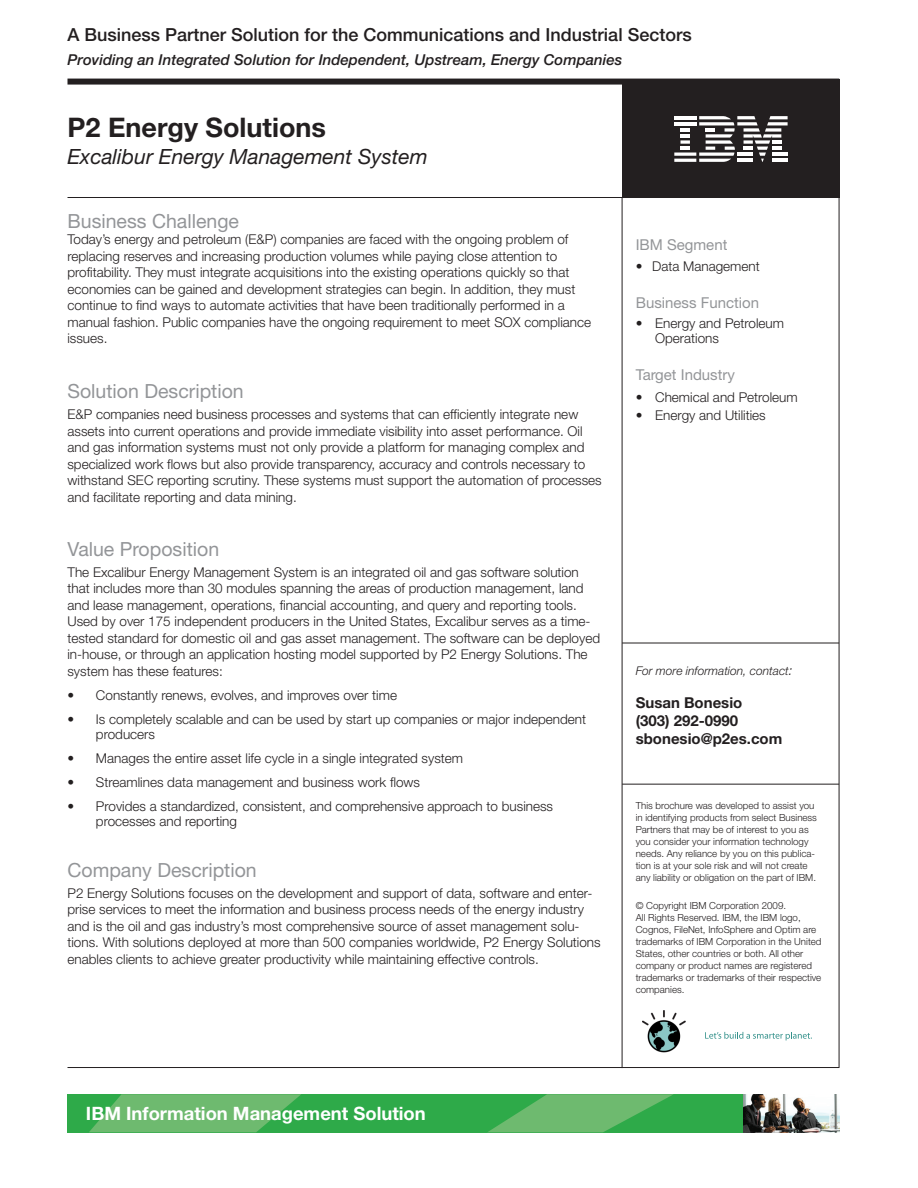
<style>
.page{position:relative;width:918px;height:1188px;background:#fff}
.page>*{position:absolute;margin:0;border:0;box-sizing:border-box;transform-origin:0 0}
.t1{font:700 27px "Helvetica Neue";color:#231f20}
.t2{font:italic 21px "Helvetica Neue";color:#231f20}
.Paragraph_Style_1{font:19.5px "Helvetica Neue LT Std";color:#939598}
.t3{font:700 18.45px "Helvetica Neue LT Std";color:#fff}
.t4{font:500 18px "Helvetica Neue LT Std";color:#231f20}
.t5{font:italic 500 15px "Helvetica Neue";color:#231f20}
.Paragraph_Style_1-2{font:15px "Helvetica Neue LT Std";color:#939598}
.t6{font:700 15px "Helvetica Neue";color:#231f20}
.t7{font:700 15px "Helvetica Neue LT Std";color:#231f20}
.Paragraph_Style_1-3{font:300 13.5px/16.5px "Helvetica Neue";color:#231f20}
.t8{font:italic 300 12px "Helvetica Neue";color:#231f20}
.Paragraph_Style_1-4{font:300 9.75px/12px "Helvetica Neue";color:#231f20}
.s1{font-size:13.5px}
</style>
<div class="page">
<div style="left:622px;top:79px;width:217px;height:119px;background:#231f20"></div>
<svg style="left:674px;top:116px;width:114px;height:46px"></svg>
<hr style="left:737px;top:159px;width:16px;height:3px;background:#fff">
<hr style="left:674px;top:159px;width:22px;height:3px;background:#fff">
<hr style="left:622px;top:784px;width:217px;height:1px;background:#231f20">
<hr style="left:622px;top:643px;width:217px;height:1px;background:#231f20">
<img style="left:642px;top:1011px;width:44px;height:42px">
<svg style="left:705px;top:1032px;width:107px;height:8px"></svg>
<div style="left:68px;top:1094px;width:676px;height:38px;background:#2eaa49"></div>
<svg style="left:89px;top:1094px;width:212px;height:38px"></svg>
<svg style="left:488px;top:1094px;width:185px;height:38px"></svg>
<img style="left:743px;top:1094px;width:96px;height:38px">
<div style="left:68px;top:79px;width:771px;height:6px;background:#231f20"></div>
<hr style="left:68px;top:197px;width:771px;height:1px;background:#231f20">
<hr style="left:68px;top:1067px;width:771px;height:1px;background:#231f20">
<hr style="left:622px;top:198px;width:1px;height:870px;background:#231f20">
<hr style="left:839px;top:198px;width:1px;height:870px;background:#231f20">
<p class="t4" style="left:68px;top:24px;width:626px">A Business Partner Solution for the Communications and Industrial Sectors</p>
<p class="t5" style="left:68px;top:51px;width:556px">Providing an Integrated Solution for Independent, Upstream, Energy Companies</p>
<p class="t1" style="left:68px;top:110px;width:260px">P2 Energy Solutions</p>
<p class="t2" style="left:68px;top:144px;width:362px">Excalibur Energy Management System</p>
<p class="Paragraph_Style_1" style="left:68px;top:209px;width:173px">Business Challenge</p>
<p class="Paragraph_Style_1-3" style="left:68px;top:231px;width:525px">Today’s energy and petroleum (E&amp;P) companies are faced with the ongoing problem of replacing reserves and increasing production volumes while paying close attention to profitability. They must integrate acquisitions into the existing operations quickly so that economies can be gained and development strategies can begin. In addition, they must continue to find ways to automate activities that have been traditionally performed in a manual fashion. Public companies have the ongoing requirement to meet SOX compliance issues.</p>
<p class="Paragraph_Style_1" style="left:68px;top:380px;width:178px">Solution Description</p>
<p class="Paragraph_Style_1-3" style="left:68px;top:406px;width:536px">E&amp;P companies need business processes and systems that can efficiently integrate new assets into current operations and provide immediate visibility into asset performance. Oil and gas information systems must not only provide a platform for managing complex and specialized work flows but also provide transparency, accuracy and controls necessary to withstand SEC reporting scrutiny. These systems must support the automation of processes and facilitate reporting and data mining.</p>
<p class="Paragraph_Style_1" style="left:68px;top:537px;width:153px">Value Proposition</p>
<p class="Paragraph_Style_1-3" style="left:68px;top:563px;width:534px">The Excalibur Energy Management System is an integrated oil and gas software solution that includes more than 30 modules spanning the areas of production management, land and lease management, operations, financial accounting, and query and reporting tools.<br>Used by over 175 independent producers in the United States, Excalibur serves as a time&shy;tested standard for domestic oil and gas asset management. The software can be deployed in-house, or through an application hosting model supported by P2 Energy Solutions. The system has these features:</p>
<p class="Paragraph_Style_1-3" style="left:68px;top:686px;width:331px">• Constantly renews, evolves, and improves over time</p>
<p class="Paragraph_Style_1-3" style="left:96px;top:711px;width:492px;line-height:15px;text-indent:-28px">• Is completely scalable and can be used by start up companies or major independent producers</p>
<p class="Paragraph_Style_1-3" style="left:68px;top:749px;width:397px">• Manages the entire asset life cycle in a single integrated system</p>
<p class="Paragraph_Style_1-3" style="left:68px;top:773px;width:354px">• Streamlines data management and business work flows</p>
<p class="Paragraph_Style_1-3" style="left:68px;top:797px;width:487px">• Provides a standardized, consistent, and comprehensive approach to business</p>
<p class="Paragraph_Style_1-3" style="left:96px;top:812px;width:143px">processes and reporting</p>
<p class="Paragraph_Style_1" style="left:68px;top:858px;width:191px">Company Description</p>
<p class="Paragraph_Style_1-3" style="left:68px;top:884px;width:535px">P2 Energy Solutions focuses on the development and support of data, software and enter&shy;prise services to meet the information and business process needs of the energy industry and is the oil and gas industry’s most comprehensive source of asset management solu&shy;tions. With solutions deployed at more than 500 companies worldwide, P2 Energy Solutions enables clients to achieve greater productivity while maintaining effective controls.</p>
<p class="Paragraph_Style_1-2" style="left:636px;top:236px;width:93px">IBM Segment</p>
<p class="Paragraph_Style_1-3" style="left:636px;top:257px;width:126px">• Data Management</p>
<p class="Paragraph_Style_1-2" style="left:636px;top:294px;width:125px">Business Function</p>
<p class="Paragraph_Style_1-3" style="left:636px;top:314px;width:150px">• Energy and Petroleum</p>
<p class="Paragraph_Style_1-3" style="left:655px;top:329px;width:65px">Operations</p>
<p class="Paragraph_Style_1-2" style="left:636px;top:366px;width:101px">Target Industry</p>
<p class="Paragraph_Style_1-3" style="left:636px;top:389px;width:164px">• Chemical and Petroleum</p>
<p class="Paragraph_Style_1-3" style="left:636px;top:407px;width:132px">• Energy and Utilities</p>
<p class="t8" style="left:636px;top:664px;width:158px">For more information, contact<span class="s1">:</span></p>
<p class="t6" style="left:636px;top:694px;width:108px">Susan Bonesio</p>
<p class="t6" style="left:636px;top:712px;width:104px">(303) 292-0990</p>
<p class="t7" style="left:636px;top:730px;width:148px">sbonesio@p2es.com</p>
<p class="Paragraph_Style_1-4" style="left:636px;top:799px;width:183px">This brochure was developed to assist you in identifying products from select Business Partners that may be of interest to you as you consider your information technology</p>
<p class="Paragraph_Style_1-4" style="left:636px;top:847px;width:182px">needs. Any reliance by you on this publica&shy;tion is at your sole risk and will not create any liability or obligation on the part of IBM.</p>
<p class="Paragraph_Style_1-4" style="left:636px;top:899px;width:187px">© Copyright IBM Corporation 2009.<br>All Rights Reserved. IBM, the IBM logo, Cognos, FileNet, InfoSphere and Optim are trademarks of IBM Corporation in the United States, other countries or both. All other company or product names are registered trademarks or trademarks of their respective companies.</p>
<p class="t3" style="left:86px;top:1102px;width:341px">IBM Information Management Solution</p>
</div>
